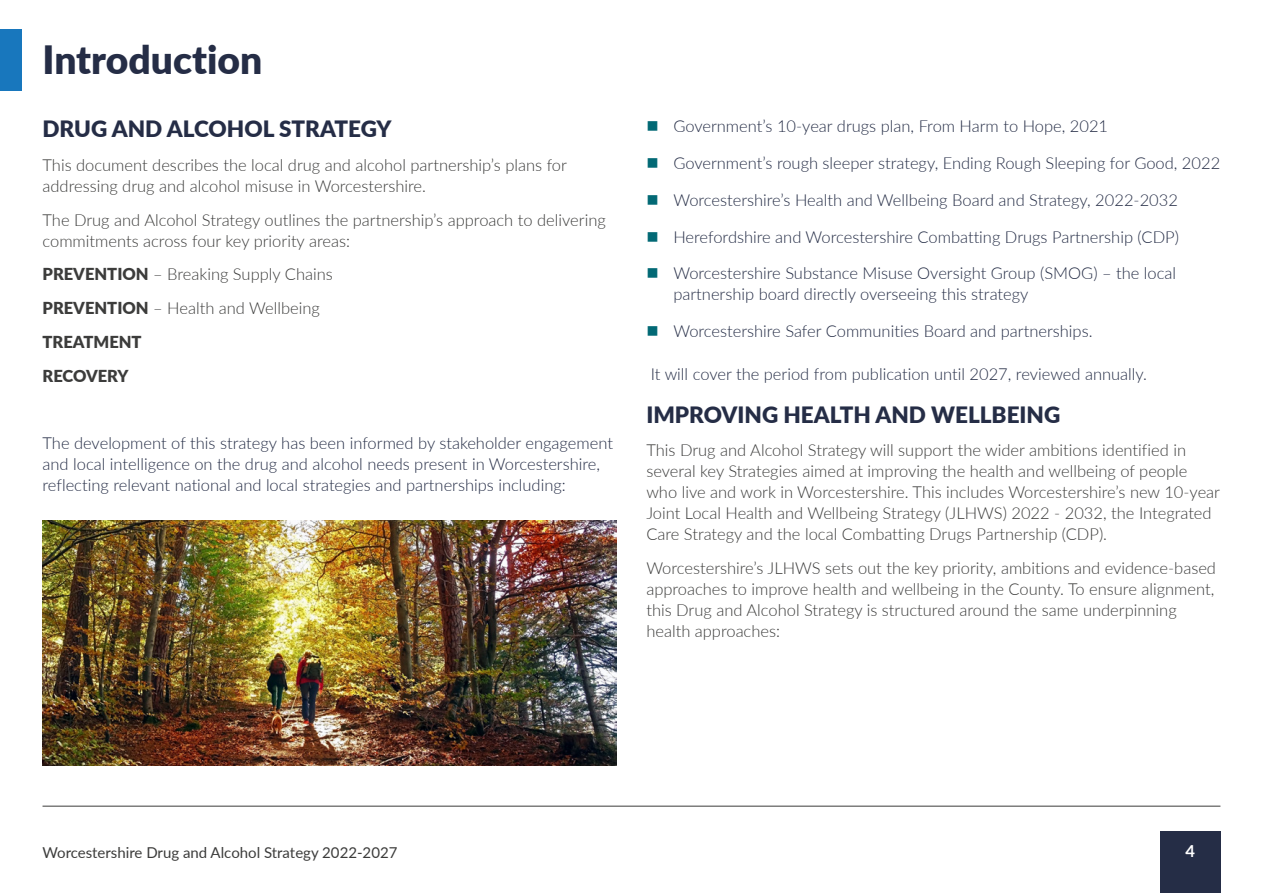
<style>
.page{position:relative;width:1263px;height:893px;background:#fff}
.page>*{position:absolute;margin:0;border:0;box-sizing:border-box;transform-origin:0 0}
.Section_Title__H2{font:900 39px "Lato";color:#252d46}
.Third_Level_Heading{font:900 22.5px "Lato";color:#252d46}
.Paragraph_Text__P{font:300 16.5px/21px "Lato";color:#3c3c3b}
.Third_Level_Heading-2{font:300 16.5px/21px "Lato";color:#252d46}
.Paragraph_Text__P-2{font:300 16.5px/21px "Lato";color:#252d46}
.Paragraph_Text__P-3{font:900 16.5px "Lato";color:#3c3c3b}
.t1{font:700 16.5px "Lato";color:#fff}
.t2{font:15px "Lato";color:#3c3c3b}
.s1{font-weight:900}
</style>
<div class="page">
<div style="left:0;top:30px;width:21px;height:61px;background:#1877bd"></div>
<img style="left:43px;top:521px;width:574px;height:244px">
<hr style="left:43px;top:806px;width:1177px;height:1px;background:#3c3c3b">
<div style="left:1160px;top:831px;width:60px;height:62px;background:#252d46"></div>
<h2 class="Section_Title__H2" style="left:43px;top:30px;width:221px">Introduction</h2>
<h3 class="Third_Level_Heading" style="left:43px;top:112px;width:351px">DRUG AND ALCOHOL STRATEGY</h3>
<p class="Paragraph_Text__P" style="left:43px;top:154px;width:526px">This document describes the local drug and alcohol partnership’s plans for addressing drug and alcohol misuse in Worcestershire.</p>
<p class="Paragraph_Text__P" style="left:43px;top:209px;width:565px">The Drug and Alcohol Strategy outlines the partnership’s approach to delivering commitments across four key priority areas:</p>
<p class="Paragraph_Text__P" style="left:43px;top:263px;width:292px"><span class="s1">PREVENTION</span> – Breaking Supply Chains</p>
<p class="Paragraph_Text__P" style="left:43px;top:297px;width:279px"><span class="s1">PREVENTION</span> – Health and Wellbeing</p>
<p class="Paragraph_Text__P-3" style="left:43px;top:330px;width:101px">TREATMENT</p>
<p class="Paragraph_Text__P-3" style="left:43px;top:363px;width:88px">RECOVERY</p>
<p class="Paragraph_Text__P-2" style="left:43px;top:432px;width:572px">The development of this strategy has been informed by stakeholder engagement and local intelligence on the drug and alcohol needs present in Worcestershire, reflecting relevant national and local strategies and partnerships including:</p>
<h3 class="Third_Level_Heading-2" style="left:673px;top:115px;width:436px">Government’s 10-year drugs plan, From Harm to Hope, 2021</h3>
<h3 class="Third_Level_Heading-2" style="left:673px;top:152px;width:548px">Government’s rough sleeper strategy, Ending Rough Sleeping for Good, 2022</h3>
<h3 class="Third_Level_Heading-2" style="left:673px;top:189px;width:506px">Worcestershire’s Health and Wellbeing Board and Strategy, 2022-2032</h3>
<h3 class="Third_Level_Heading-2" style="left:673px;top:226px;width:507px">Herefordshire and Worcestershire Combatting Drugs Partnership (CDP)</h3>
<h3 class="Third_Level_Heading-2" style="left:673px;top:262px;width:504px">Worcestershire Substance Misuse Oversight Group (SMOG) – the local partnership board directly overseeing this strategy</h3>
<h3 class="Third_Level_Heading-2" style="left:673px;top:320px;width:421px">Worcestershire Safer Communities Board and partnerships.</h3>
<h3 class="Third_Level_Heading-2" style="left:651px;top:363px;width:498px">It will cover the period from publication until 2027, reviewed annually.</h3>
<h3 class="Third_Level_Heading" style="left:646px;top:397px;width:415px">IMPROVING HEALTH AND WELLBEING</h3>
<p class="Paragraph_Text__P" style="left:646px;top:439px;width:575px">This Drug and Alcohol Strategy will support the wider ambitions identified in several key Strategies aimed at improving the health and wellbeing of people who live and work in Worcestershire. This includes Worcestershire’s new 10-year Joint Local Health and Wellbeing Strategy (JLHWS) 2022 - 2032, the Integrated Care Strategy and the local Combatting Drugs Partnership (CDP).</p>
<p class="Paragraph_Text__P" style="left:646px;top:557px;width:571px">Worcestershire’s JLHWS sets out the key priority, ambitions and evidence-based approaches to improve health and wellbeing in the County. To ensure alignment, this Drug and Alcohol Strategy is structured around the same underpinning health approaches:</p>
<p class="t2" style="left:43px;top:842px;width:356px">Worcestershire Drug and Alcohol Strategy 2022-2027</p>
<p class="t1" style="left:1185px;top:839px;width:11px">4</p>
</div>
